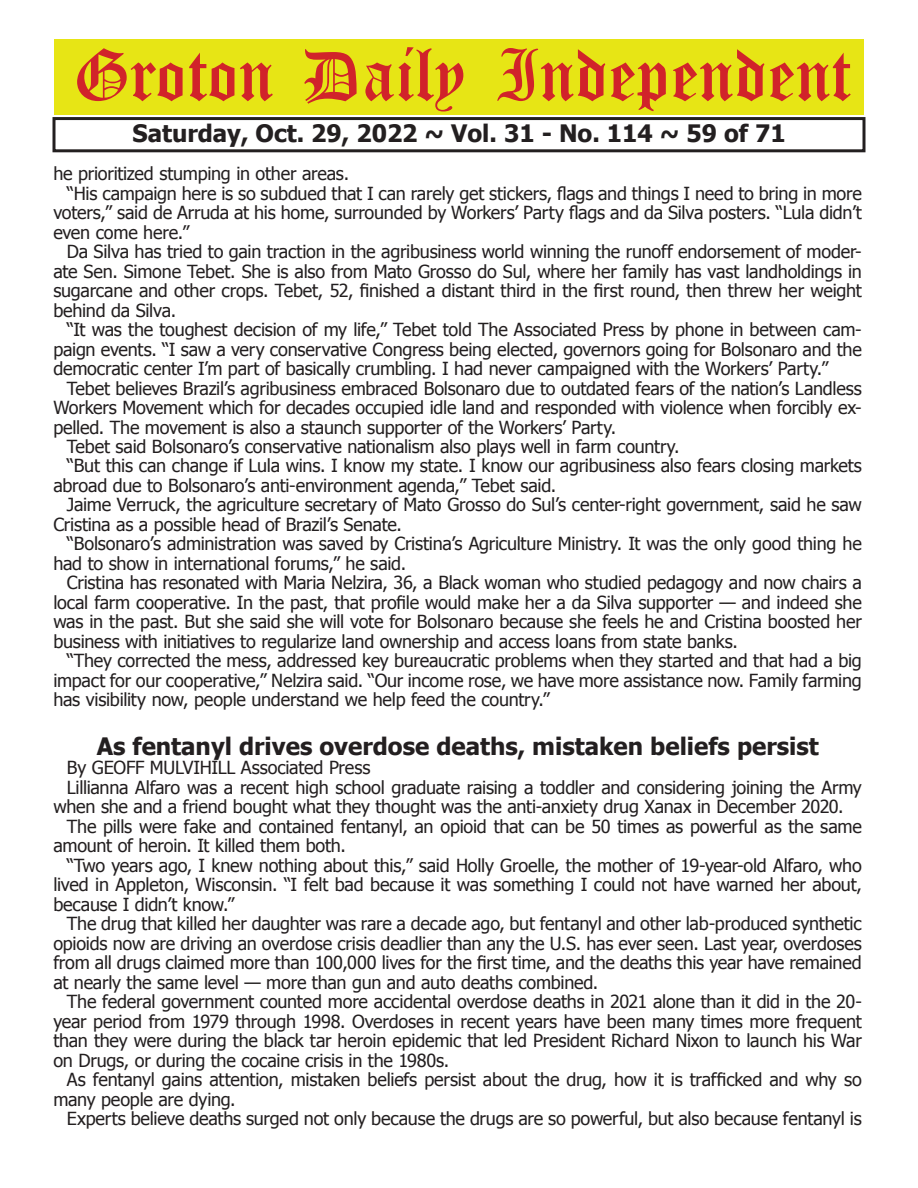
<style>
.page{position:relative;width:918px;height:1188px;background:#fff}
.page>*{position:absolute;margin:0;border:0;box-sizing:border-box;transform-origin:0 0}
.t1{font:54px "Old English Five";color:#d1232a}
.t2{font:700 24px "Tahoma";color:#231f20}
.t3{font:18px "Tahoma";letter-spacing:-.01em;color:#231f20}
</style>
<div class="page">
<div style="left:52px;top:117px;width:814px;height:35px;border:3px solid #231f20"></div>
<div style="left:54px;top:40px;width:810px;height:75px;background:#e7e515"></div>
<h1 class="t1" style="left:73px;top:50px;width:779px">Groton Daily Independent</h1>
<h2 class="t2" style="left:132px;top:116px;width:655px">Saturday, Oct. 29, 2022 ~ Vol. 31 - No. 114 ~ 59 of 71</h2>
<p class="t3" style="left:53px;top:161px;width:297px">he prioritized stumping in other areas.</p>
<p class="t3" style="left:67px;top:181px;width:797px">“His campaign here is so subdued that I can rarely get stickers, flags and things I need to bring in more</p>
<p class="t3" style="left:53px;top:200px;width:810px">voters,” said de Arruda at his home, surrounded by Workers’ Party flags and da Silva posters. “Lula didn’t</p>
<p class="t3" style="left:53px;top:220px;width:137px">even come here.”</p>
<p class="t3" style="left:67px;top:239px;width:796px">Da Silva has tried to gain traction in the agribusiness world winning the runoff endorsement of moder-</p>
<p class="t3" style="left:53px;top:259px;width:810px">ate Sen. Simone Tebet. She is also from Mato Grosso do Sul, where her family has vast landholdings in</p>
<p class="t3" style="left:53px;top:278px;width:810px">sugarcane and other crops. Tebet, 52, finished a distant third in the first round, then threw her weight</p>
<p class="t3" style="left:53px;top:298px;width:124px">behind da Silva.</p>
<p class="t3" style="left:67px;top:317px;width:796px">“It was the toughest decision of my life,” Tebet told The Associated Press by phone in between cam-</p>
<p class="t3" style="left:53px;top:337px;width:810px">paign events. “I saw a very conservative Congress being elected, governors going for Bolsonaro and the</p>
<p class="t3" style="left:53px;top:356px;width:777px">democratic center I’m part of basically crumbling. I had never campaigned with the Workers’ Party.”</p>
<p class="t3" style="left:67px;top:376px;width:797px">Tebet believes Brazil’s agribusiness embraced Bolsonaro due to outdated fears of the nation’s Landless</p>
<p class="t3" style="left:53px;top:395px;width:810px">Workers Movement which for decades occupied idle land and responded with violence when forcibly ex-</p>
<p class="t3" style="left:53px;top:415px;width:564px">pelled. The movement is also a staunch supporter of the Workers’ Party.</p>
<p class="t3" style="left:67px;top:434px;width:614px">Tebet said Bolsonaro’s conservative nationalism also plays well in farm country.</p>
<p class="t3" style="left:67px;top:454px;width:797px">“But this can change if Lula wins. I know my state. I know our agribusiness also fears closing markets</p>
<p class="t3" style="left:53px;top:473px;width:504px">abroad due to Bolsonaro’s anti-environment agenda,” Tebet said.</p>
<p class="t3" style="left:67px;top:493px;width:796px">Jaime Verruck, the agriculture secretary of Mato Grosso do Sul’s center-right government, said he saw</p>
<p class="t3" style="left:53px;top:512px;width:350px">Cristina as a possible head of Brazil’s Senate.</p>
<p class="t3" style="left:67px;top:532px;width:796px">“Bolsonaro’s administration was saved by Cristina’s Agriculture Ministry. It was the only good thing he</p>
<p class="t3" style="left:53px;top:551px;width:354px">had to show in international forums,” he said.</p>
<p class="t3" style="left:67px;top:571px;width:797px">Cristina has resonated with Maria Nelzira, 36, a Black woman who studied pedagogy and now chairs a</p>
<p class="t3" style="left:53px;top:590px;width:810px">local farm cooperative. In the past, that profile would make her a da Silva supporter — and indeed she</p>
<p class="t3" style="left:53px;top:610px;width:810px">was in the past. But she said she will vote for Bolsonaro because she feels he and Cristina boosted her</p>
<p class="t3" style="left:53px;top:629px;width:686px">business with initiatives to regularize land ownership and access loans from state banks.</p>
<p class="t3" style="left:67px;top:649px;width:797px">“They corrected the mess, addressed key bureaucratic problems when they started and that had a big</p>
<p class="t3" style="left:53px;top:668px;width:810px">impact for our cooperative,” Nelzira said. “Our income rose, we have more assistance now. Family farming</p>
<p class="t3" style="left:53px;top:688px;width:498px">has visibility now, people understand we help feed the country.”</p>
<h2 class="t2" style="left:97px;top:729px;width:724px">As fentanyl drives overdose deaths, mistaken beliefs persist</h2>
<p class="t3" style="left:67px;top:756px;width:305px">By GEOFF MULVIHILL Associated Press</p>
<p class="t3" style="left:67px;top:775px;width:797px">Lillianna Alfaro was a recent high school graduate raising a toddler and considering joining the Army</p>
<p class="t3" style="left:53px;top:795px;width:792px">when she and a friend bought what they thought was the anti-anxiety drug Xanax in December 2020.</p>
<p class="t3" style="left:67px;top:814px;width:796px">The pills were fake and contained fentanyl, an opioid that can be 50 times as powerful as the same</p>
<p class="t3" style="left:53px;top:834px;width:294px">amount of heroin. It killed them both.</p>
<p class="t3" style="left:67px;top:853px;width:796px">“Two years ago, I knew nothing about this,” said Holly Groelle, the mother of 19-year-old Alfaro, who</p>
<p class="t3" style="left:53px;top:873px;width:810px">lived in Appleton, Wisconsin. “I felt bad because it was something I could not have warned her about,</p>
<p class="t3" style="left:53px;top:892px;width:183px">because I didn’t know.”</p>
<p class="t3" style="left:67px;top:912px;width:796px">The drug that killed her daughter was rare a decade ago, but fentanyl and other lab-produced synthetic</p>
<p class="t3" style="left:53px;top:931px;width:810px">opioids now are driving an overdose crisis deadlier than any the U.S. has ever seen. Last year, overdoses</p>
<p class="t3" style="left:53px;top:951px;width:810px">from all drugs claimed more than 100,000 lives for the first time, and the deaths this year have remained</p>
<p class="t3" style="left:53px;top:970px;width:547px">at nearly the same level — more than gun and auto deaths combined.</p>
<p class="t3" style="left:67px;top:990px;width:797px">The federal government counted more accidental overdose deaths in 2021 alone than it did in the 20-</p>
<p class="t3" style="left:53px;top:1009px;width:810px">year period from 1979 through 1998. Overdoses in recent years have been many times more frequent</p>
<p class="t3" style="left:53px;top:1029px;width:810px">than they were during the black tar heroin epidemic that led President Richard Nixon to launch his War</p>
<p class="t3" style="left:53px;top:1048px;width:398px">on Drugs, or during the cocaine crisis in the 1980s.</p>
<p class="t3" style="left:67px;top:1068px;width:796px">As fentanyl gains attention, mistaken beliefs persist about the drug, how it is trafficked and why so</p>
<p class="t3" style="left:53px;top:1087px;width:184px">many people are dying.</p>
<p class="t3" style="left:67px;top:1107px;width:796px">Experts believe deaths surged not only because the drugs are so powerful, but also because fentanyl is</p>
</div>
